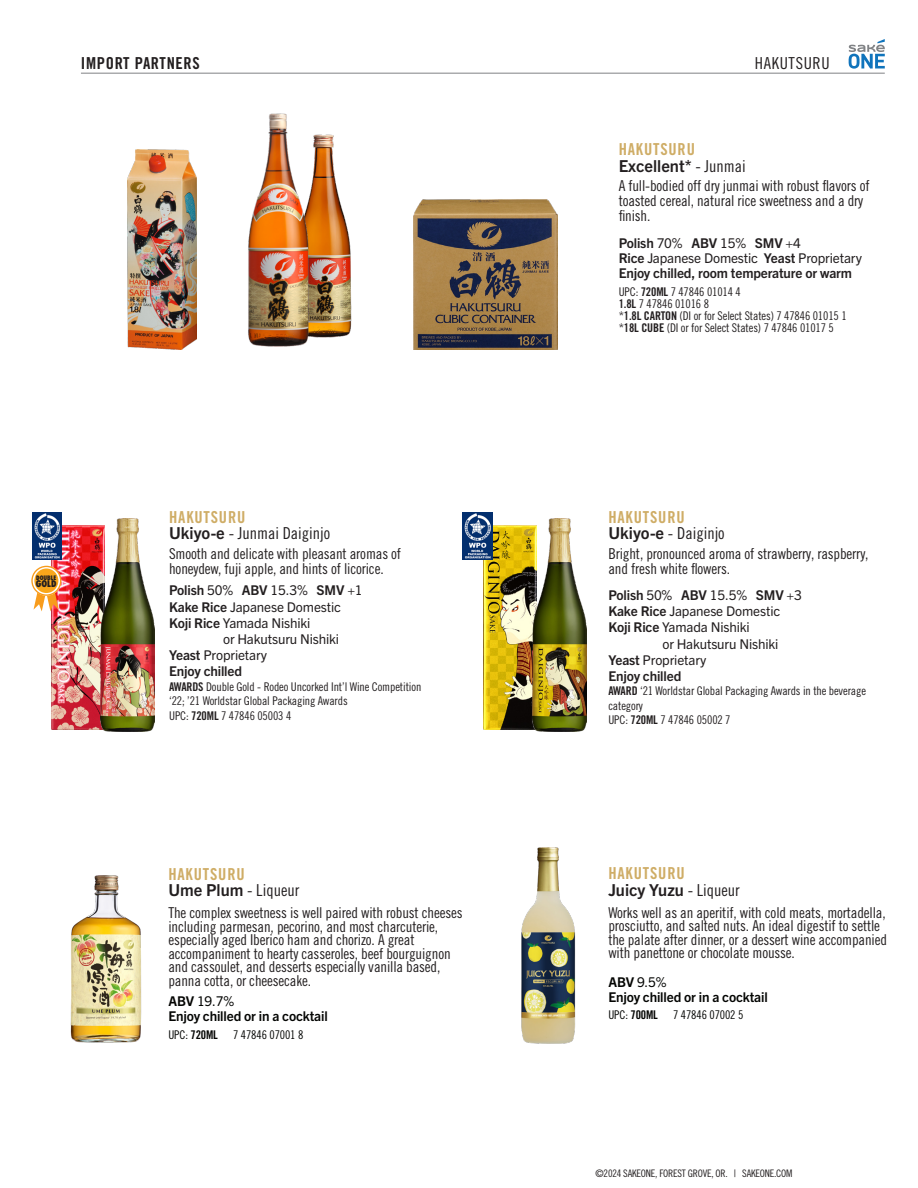
<style>
.page{position:relative;width:918px;height:1188px;background:#fff}
.page>*{position:absolute;margin:0;border:0;box-sizing:border-box;transform-origin:0 0}
.t1{font:16.5px/16.5px "Trade Gothic LT Pro Bd Cn 20";letter-spacing:.05em;color:#cfad66}
.t2{font:16.5px/16.5px "Trade Gothic LT Pro Cn 18";color:#231f20}
.t3{font:700 16.5px/16.5px "Trade Gothic Next LT Pro";color:#231f20}
.t4{font:16.5px "Trade Gothic LT Pro Bd Cn 20";letter-spacing:.04em;color:#231f20}
.t5{font:16.5px "Trade Gothic LT Pro Cn 18";letter-spacing:.04em;color:#231f20}
.t6{font:15px/13.5px "Trade Gothic LT Pro Cn 18";letter-spacing:-.01em;color:#231f20}
.t7{font:700 13.5px/15px "Trade Gothic Next LT Pro";letter-spacing:-.01em;color:#231f20}
.t8{font:13.5px/16.2px "Trade Gothic Next SR Pro";letter-spacing:-.01em;color:#231f20}
.t9{font:13.5px "Trade Gothic Next LT Pro";letter-spacing:-.01em;color:#231f20}
.t10{font:700 13.5px "Trade Gothic Next LT Pro";letter-spacing:-.01em;color:#040503}
.t11{font:13.5px "Trade Gothic Next SR Pro";color:#040503}
.t12{font:12px/12px "Trade Gothic LT Pro Cn 18";letter-spacing:-.01em;color:#231f20}
.t13{font:12px "Trade Gothic LT Pro Cn 18";letter-spacing:-.01em;color:#040503}
.t14{font:12px "Trade Gothic LT Pro Bd Cn 20";letter-spacing:-.01em;color:#040503}
.t15{font:10.35px "Trade Gothic LT Pro Cn 18";letter-spacing:-.02em;color:#231f20}
.t16{font:800 condensed 9px "Futura";color:#231f20}
.t17{font:800 condensed 6px "Futura";color:#231f20}
.s1{font-family:"Trade Gothic LT Pro Bd Cn 20";font-weight:400;color:#cfad66}
.s2{font-family:"Trade Gothic LT Pro Cn 18";font-weight:400}
.s3{font-weight:400}
.s4{font-family:"Trade Gothic LT Pro Bd Cn 20"}
.s5{font-family:"Trade Gothic LT Pro Bd Cn 20";color:#cfad66}
.s6{font-family:"Trade Gothic Next LT Pro";font-weight:700}
.s7{font-weight:700}
.s8{font-family:"Trade Gothic Next SR Pro";font-weight:400}
.s9{font-family:"Trade Gothic Next LT Pro";font-weight:700;color:#231f20}
.s10{font-family:"Trade Gothic LT Pro Cn 18";color:#231f20}
.s11{font-family:"Trade Gothic LT Pro Cn 18"}
</style>
<div class="page">
<svg style="left:849px;top:39px;width:36px;height:30px"></svg>
<img style="left:127px;top:149px;width:70px;height:201px">
<img style="left:414px;top:199px;width:143px;height:151px">
<hr style="left:81px;top:73px;width:804px;height:1px;background:#808285">
<img style="left:319px;top:134px;width:33px;height:204px">
<img style="left:248px;top:113px;width:71px;height:234px">
<img style="left:483px;top:526px;width:50px;height:203px">
<img style="left:533px;top:518px;width:54px;height:214px">
<img style="left:462px;top:513px;width:30px;height:46px">
<img style="left:51px;top:526px;width:50px;height:203px">
<img style="left:101px;top:518px;width:54px;height:214px">
<img style="left:32px;top:513px;width:30px;height:46px">
<svg style="left:34px;top:567px;width:25px;height:44px"></svg>
<div style="left:33px;top:567px;width:27px;height:27px;background:#f9a71b;border-radius:50%"></div>
<div style="left:32px;top:566px;width:29px;height:30px;border:3px solid #fff;border-radius:50%"></div>
<div style="left:31px;top:566px;width:30px;height:30px;border:1px solid #f89c1c;border-radius:50%"></div>
<img style="left:521px;top:847px;width:55px;height:197px">
<img style="left:70px;top:875px;width:72px;height:168px">
<p class="t4" style="left:81px;top:53px;width:120px">IMPORT PARTNERS</p>
<p class="t5" style="left:755px;top:53px;width:76px">HAKUTSURU</p>
<p class="t3" style="left:619px;top:140px;width:129px"><span class="s1">HAKUTSURU<br></span>Excellent* <span class="s2">- Junmai</span></p>
<p class="t6" style="left:619px;top:178px;width:252px;line-height:15px">A full-bodied off dry junmai with robust flavors of toasted cereal, natural rice sweetness and a dry finish.</p>
<p class="t7" style="left:619px;top:235px;width:245px">Polish <span class="s3">70%</span> ABV <span class="s3">15%</span> SMV <span class="s3">+4<br></span>Rice <span class="s3">Japanese Domestic</span> Yeast <span class="s3">Proprietary<br></span>Enjoy chilled, room temperature or warm</p>
<p class="t12" style="left:619px;top:285px;width:229px">UPC: <span class="s4">720ML</span> 7 47846 01014 4<br><span class="s4">1.8L</span> 7 47846 01016 8<br>*<span class="s4">1.8L CARTON</span> (DI or for Select States) 7 47846 01015 1 *<span class="s4">18L CUBE</span> (DI or for Select States) 7 47846 01017 5</p>
<p class="t17" style="left:36px;top:574px;width:22px">DOUBLE</p>
<p class="t16" style="left:36px;top:578px;width:22px">GOLD</p>
<p class="t2" style="left:169px;top:509px;width:163px"><span class="s5">HAKUTSURU<br></span><span class="s6">Ukiyo-e</span> - Junmai Daiginjo</p>
<p class="t6" style="left:169px;top:546px;width:233px;line-height:15px">Smooth and delicate with pleasant aromas of honeydew, fuji apple, and hints of licorice.</p>
<p class="t8" style="left:169px;top:582px;width:195px"><span class="s6">Polish</span> 50% <span class="s6">ABV</span> 15.3% <span class="s6">SMV</span> +1<br><span class="s6">Kake Rice</span> Japanese Domestic</p>
<p class="t9" style="left:169px;top:614px;width:143px"><span class="s7">Koji Rice</span> Yamada Nishiki</p>
<p class="t9" style="left:223px;top:630px;width:118px">or Hakutsuru Nishiki</p>
<p class="t7" style="left:169px;top:646px;width:99px;line-height:16.2px">Yeast <span class="s8">Proprietary<br></span>Enjoy chilled</p>
<p class="t12" style="left:169px;top:679px;width:254px;line-height:14.4px"><span class="s4">AWARDS</span> Double Gold - Rodeo Uncorked Int’l Wine Competition ‘22; ’21 Worldstar Global Packaging Awards</p>
<p class="t12" style="left:169px;top:709px;width:124px">UPC: <span class="s4">720ML</span> 7 47846 05003 4</p>
<p class="t1" style="left:168px;top:866px;width:132px">HAKUTSURU<br><span class="s9">Ume Plum</span> <span class="s10">- Liqueur</span></p>
<p class="t6" style="left:168px;top:906px;width:296px">The complex sweetness is well paired with robust cheeses including parmesan, pecorino, and most charcuterie, especially aged Iberico ham and chorizo. A great accompaniment to hearty casseroles, beef bourguignon and cassoulet, and desserts especially vanilla based, panna cotta, or cheesecake.</p>
<p class="t11" style="left:168px;top:992px;width:67px"><span class="s6">ABV</span> 19.7%</p>
<p class="t10" style="left:168px;top:1007px;width:161px">Enjoy chilled or in a cocktail</p>
<p class="t14" style="left:168px;top:1027px;width:51px"><span class="s11">UPC:</span> 720ML</p>
<p class="t13" style="left:233px;top:1028px;width:72px">7 47846 07001 8</p>
<p class="t1" style="left:608px;top:509px;width:118px">HAKUTSURU<br><span class="s9">Ukiyo-e</span> <span class="s10">- Daiginjo</span></p>
<p class="t6" style="left:608px;top:546px;width:262px;line-height:15px">Bright, pronounced aroma of strawberry, raspberry, and fresh white flowers.</p>
<p class="t8" style="left:608px;top:586px;width:195px"><span class="s6">Polish</span> 50% <span class="s6">ABV</span> 15.5% <span class="s6">SMV</span> +3<br><span class="s6">Kake Rice</span> Japanese Domestic</p>
<p class="t9" style="left:608px;top:618px;width:143px"><span class="s7">Koji Rice</span> Yamada Nishiki</p>
<p class="t9" style="left:662px;top:634px;width:118px">or Hakutsuru Nishiki</p>
<p class="t7" style="left:608px;top:651px;width:99px;line-height:16.2px">Yeast <span class="s8">Proprietary<br></span>Enjoy chilled</p>
<p class="t12" style="left:608px;top:684px;width:259px;line-height:14.4px"><span class="s4">AWARD</span> ‘21 Worldstar Global Packaging Awards in the beverage category</p>
<p class="t12" style="left:608px;top:714px;width:124px">UPC: <span class="s4">720ML</span> 7 47846 05002 7</p>
<p class="t1" style="left:608px;top:865px;width:133px">HAKUTSURU<br><span class="s9">Juicy Yuzu</span> <span class="s10">- Liqueur</span></p>
<p class="t6" style="left:608px;top:906px;width:280px">Works well as an aperitif, with cold meats, mortadella, prosciutto, and salted nuts. An ideal digestif to settle the palate after dinner, or a dessert wine accompanied with panettone or chocolate mousse.</p>
<p class="t11" style="left:608px;top:972px;width:60px"><span class="s6">ABV</span> 9.5%</p>
<p class="t10" style="left:608px;top:987px;width:161px">Enjoy chilled or in a cocktail</p>
<p class="t14" style="left:608px;top:1008px;width:51px"><span class="s11">UPC:</span> 700ML</p>
<p class="t13" style="left:673px;top:1008px;width:72px">7 47846 07002 5</p>
<p class="t15" style="left:596px;top:1167px;width:198px">©2024 SAKEONE, FOREST GROVE, OR. | SAKEONE.COM</p>
</div>
